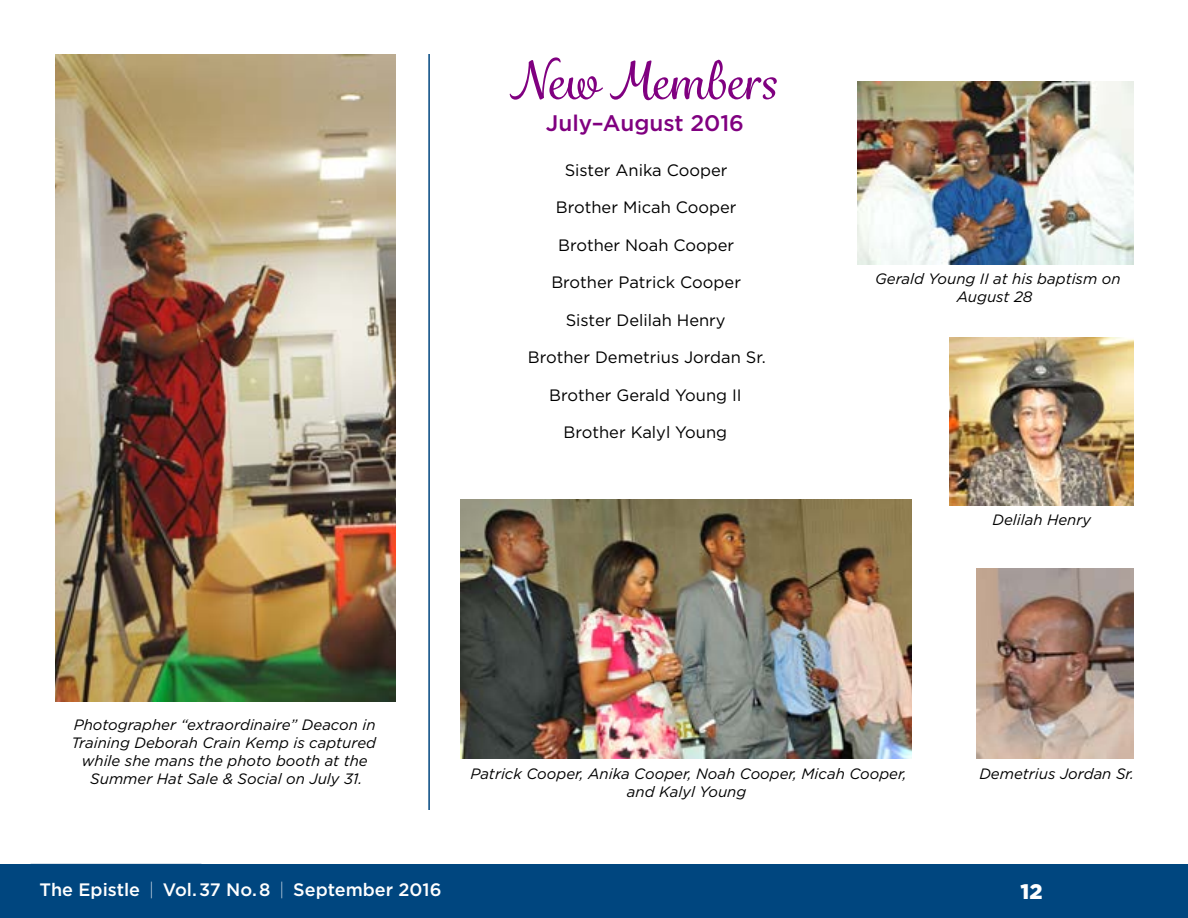
<style>
.page{position:relative;width:1188px;height:918px;background:#fff}
.page>*{position:absolute;margin:0;border:0;box-sizing:border-box;transform-origin:0 0}
.t1{font:500 51px "Grafolita Script";color:#800080}
.t2{font:500 22.5px "Gotham";color:#800080}
.t3{font:900 21px "Gotham";color:#fff}
.t4{font:500 18px "Gotham";color:#fff}
.t5{font:16.5px "Gotham";color:#000}
.t6{font:italic 15px/18px "Gotham";color:#000;text-align:center}
.s1{font-weight:200}
</style>
<div class="page">
<div style="left:0;top:864px;width:1188px;height:54px;background:#00467f"></div>
<hr style="left:428px;top:54px;width:2px;height:756px;background:#00467f">
<img style="left:56px;top:54px;width:340px;height:648px">
<img style="left:949px;top:338px;width:184px;height:168px">
<img style="left:461px;top:500px;width:451px;height:258px">
<img style="left:857px;top:81px;width:277px;height:184px">
<img style="left:976px;top:569px;width:157px;height:189px">
<p class="t6" style="left:71px;top:716px;width:306px">Photographer “extraordinaire” Deacon in Training Deborah Crain Kemp is captured while she mans the photo booth at the Summer Hat Sale &amp; Social on July 31.</p>
<h1 class="t1" style="left:508px;top:48px;width:270px">New Members</h1>
<h2 class="t2" style="left:546px;top:110px;width:200px">July–August 2016</h2>
<p class="t5" style="left:565px;top:161px;width:164px">Sister Anika Cooper</p>
<p class="t5" style="left:556px;top:198px;width:182px">Brother Micah Cooper</p>
<p class="t5" style="left:558px;top:236px;width:178px">Brother Noah Cooper</p>
<p class="t5" style="left:551px;top:273px;width:191px">Brother Patrick Cooper</p>
<p class="t5" style="left:566px;top:311px;width:162px">Sister Delilah Henry</p>
<p class="t5" style="left:528px;top:348px;width:239px">Brother Demetrius Jordan Sr.</p>
<p class="t5" style="left:549px;top:386px;width:194px">Brother Gerald Young II</p>
<p class="t5" style="left:564px;top:423px;width:165px">Brother Kalyl Young</p>
<p class="t6" style="left:875px;top:270px;width:247px">Gerald Young II at his baptism on<br>August 28</p>
<p class="t6" style="left:992px;top:511px;width:100px">Delilah Henry</p>
<p class="t6" style="left:471px;top:765px;width:438px">Patrick Cooper, Anika Cooper, Noah Cooper, Micah Cooper,</p>
<p class="t6" style="left:979px;top:765px;width:156px">Demetrius Jordan Sr.</p>
<p class="t6" style="left:627px;top:783px;width:121px">and Kalyl Young</p>
<p class="t4" style="left:40px;top:879px;width:403px">The Epistle <span class="s1">|</span> Vol.37 No.8 <span class="s1">|</span> September 2016</p>
<h3 class="t3" style="left:1021px;top:880px;width:23px">12</h3>
</div>
